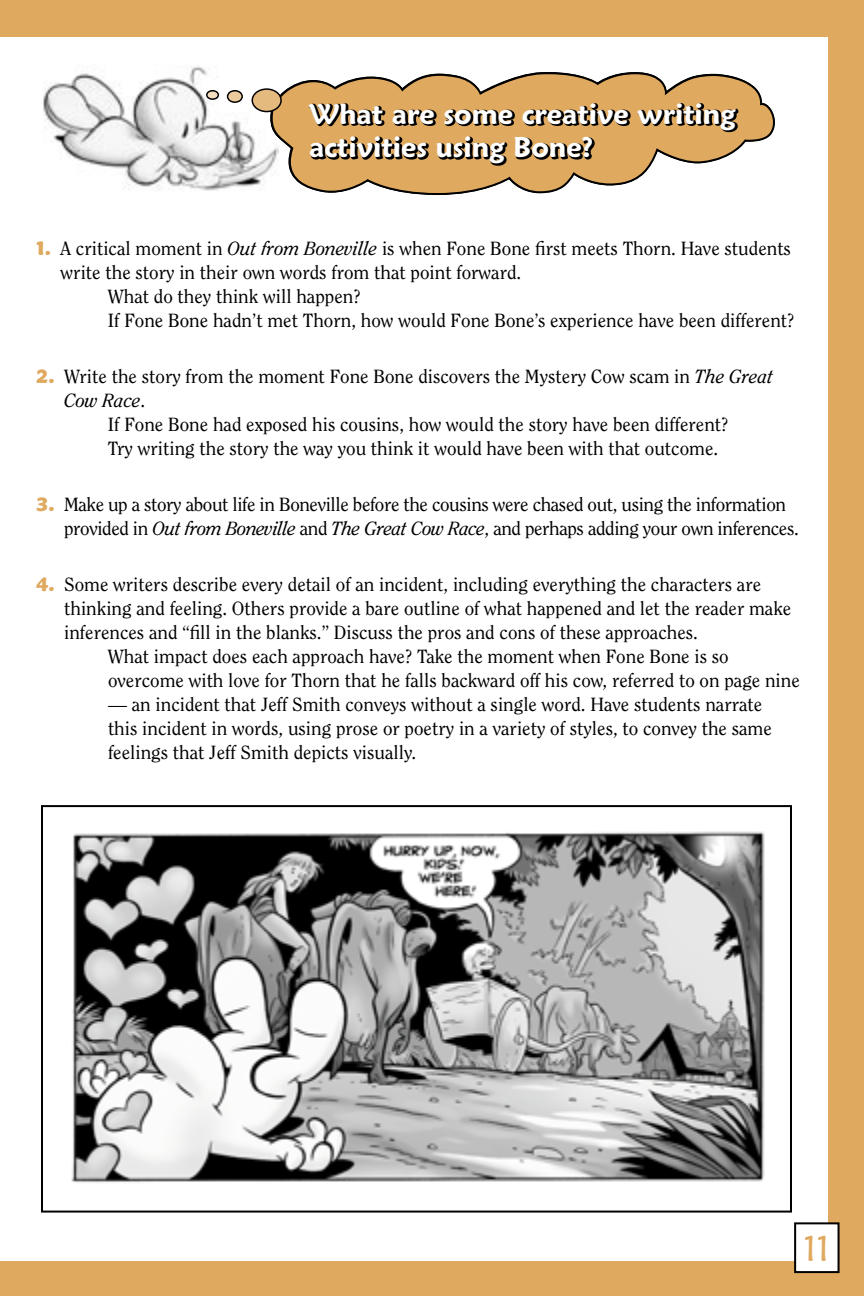
<style>
.page{position:relative;width:864px;height:1296px;background:#fff}
.page>*{position:absolute;margin:0;border:0;box-sizing:border-box;transform-origin:0 0}
.t1{font:36px "Maiandra GD";color:#dfa95f}
.t2{font:600 28px/33.6px "Maiandra GD";color:#fff}
.t3{font:19px/24px "Clearface";color:#000}
.t4{font:19px/24px "Clearface";letter-spacing:-.02em;color:#000}
.t5{font:italic 19px "Clearface";color:#000}
.s1{font-family:"Maiandra GD";font-weight:900;color:#dfa95f}
.s2{font-style:italic}
.s3{font-style:normal}
</style>
<div class="page">
<div style="left:828px;top:0;width:36px;height:1284px;background:#dfa95f"></div>
<div style="left:0;top:0;width:864px;height:36px;background:#dfa95f"></div>
<div style="left:0;top:1261px;width:864px;height:35px;background:#dfa95f"></div>
<svg style="left:794px;top:1222px;width:46px;height:51px"></svg>
<svg style="left:41px;top:805px;width:751px;height:408px"></svg>
<svg style="left:271px;top:72px;width:504px;height:123px;fill:#dfa95f"></svg>
<svg style="left:206px;top:90px;width:13px;height:10px"></svg>
<svg style="left:227px;top:90px;width:16px;height:13px"></svg>
<svg style="left:252px;top:88px;width:30px;height:24px"></svg>
<svg style="left:307px;top:102px;width:432px;height:65px;background:#aa824c"></svg>
<h2 class="t2" style="left:309px;top:97px;width:428px">What are some creative writing activities using Bone?</h2>
<p class="t3" style="left:36px;top:237px;width:757px"><span class="s1">1.</span> A critical moment in <span class="s2">Out from Boneville</span> is when Fone Bone first meets Thorn. Have students</p>
<p class="t3" style="left:61px;top:261px;width:462px">write the story in their own words from that point forward.</p>
<p class="t3" style="left:108px;top:285px;width:254px">What do they think will happen?</p>
<p class="t3" style="left:108px;top:309px;width:688px">If Fone Bone hadn’t met Thorn, how would Fone Bone’s experience have been different?</p>
<p class="t3" style="left:36px;top:365px;width:739px"><span class="s1">2.</span> Write the story from the moment Fone Bone discovers the Mystery Cow scam in <span class="s2">The Great</span></p>
<p class="t5" style="left:64px;top:390px;width:83px">Cow Race<span class="s3">.</span></p>
<p class="t3" style="left:108px;top:413px;width:622px">If Fone Bone had exposed his cousins, how would the story have been different?</p>
<p class="t3" style="left:108px;top:437px;width:612px">Try writing the story the way you think it would have been with that outcome.</p>
<p class="t4" style="left:64px;top:493px;width:736px;text-indent:-28px"><span class="s1">3.</span> Make up a story about life in Boneville before the cousins were chased out, using the information provided in <span class="s2">Out from Boneville</span> and <span class="s2">The Great Cow Race</span>, and perhaps adding your own inferences.</p>
<p class="t3" style="left:36px;top:573px;width:727px"><span class="s1">4.</span> Some writers describe every detail of an incident, including everything the characters are</p>
<p class="t3" style="left:64px;top:597px;width:729px">thinking and feeling. Others provide a bare outline of what happened and let the reader make</p>
<p class="t3" style="left:64px;top:621px;width:635px">inferences and “fill in the blanks.” Discuss the pros and cons of these approaches.</p>
<p class="t3" style="left:108px;top:645px;width:622px">What impact does each approach have? Take the moment when Fone Bone is so</p>
<p class="t3" style="left:108px;top:669px;width:693px">overcome with love for Thorn that he falls backward off his cow, referred to on page nine</p>
<p class="t3" style="left:108px;top:693px;width:665px">— an incident that Jeff Smith conveys without a single word. Have students narrate this incident in words, using prose or poetry in a variety of styles, to convey the same feelings that Jeff Smith depicts visually.</p>
<h1 class="t1" style="left:803px;top:1227px;width:29px">11</h1>
</div>
